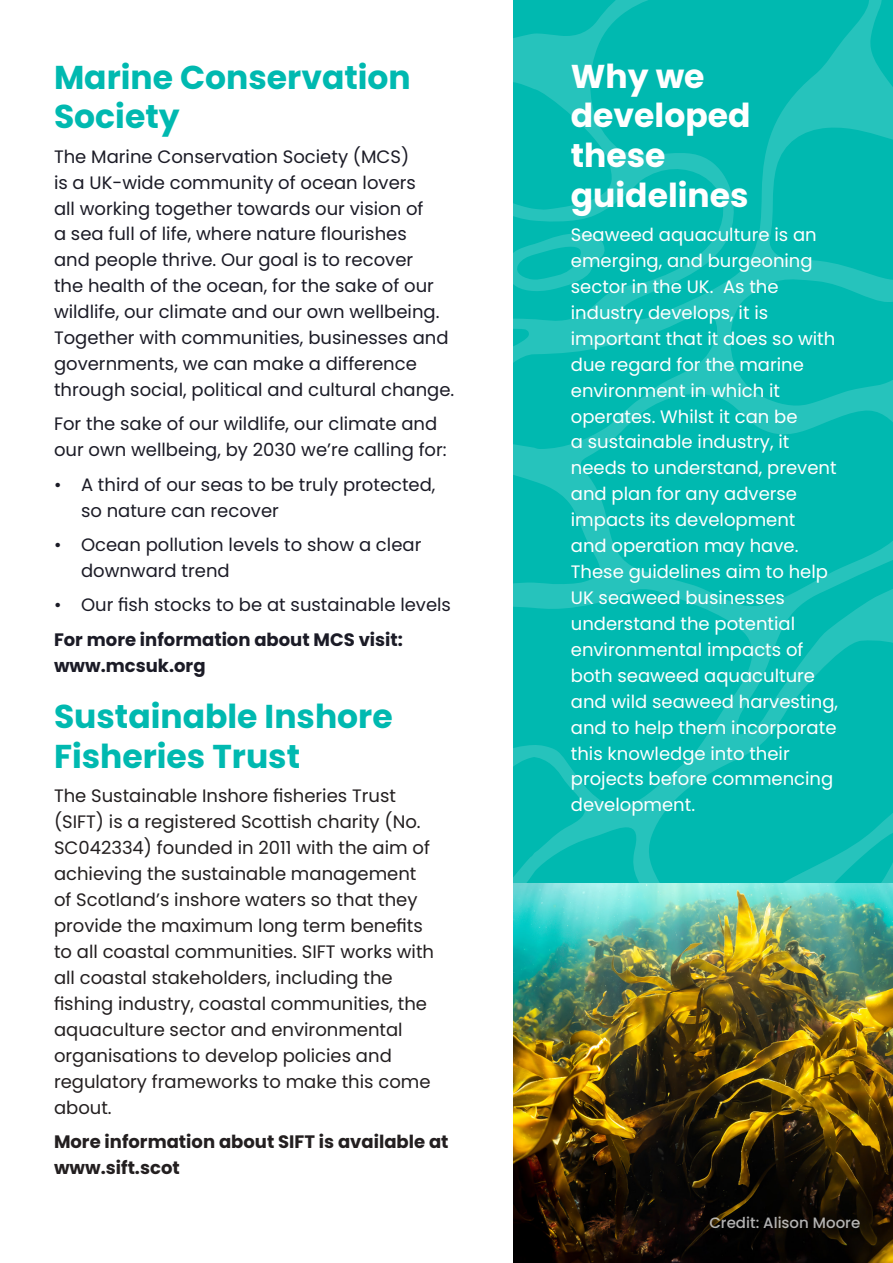
<style>
.page{position:relative;width:893px;height:1263px;background:#fff}
.page>*{position:absolute;margin:0;border:0;box-sizing:border-box;transform-origin:0 0}
.Heading{font:700 33px/39.6px "Poppins";color:#00b9b0}
.Heading-2{font:700 33px/39.6px "Poppins";color:#fff}
.t1{font:18px/26px "Poppins";color:#1b1b26}
.t2{font:18px/26px "Poppins";color:#fff}
.t3{font:18px/26px "Poppins";color:#231f20}
.t4{font:700 18px/26px "Poppins";color:#231f20}
.t5{font:700 18px/26px "Poppins";color:#1b1b26}
.t6{font:500 15px "Poppins";color:#fff}
</style>
<div class="page">
<svg style="left:513px;top:0;width:380px;height:883px;background:#08bbb2"></svg>
<img style="left:513px;top:883px;width:380px;height:380px">
<p class="Heading" style="left:54px;top:57px;width:358px">Marine Conservation<br>Society</p>
<p class="t1" style="left:54px;top:143px;width:402px">The Marine Conservation Society (MCS)<br>is a UK-wide community of ocean lovers<br>all working together towards our vision of<br>a sea full of life, where nature flourishes<br>and people thrive. Our goal is to recover<br>the health of the ocean, for the sake of our wildlife, our climate and our own wellbeing.<br>Together with communities, businesses and governments, we can make a difference through social, political and cultural change.</p>
<p class="t1" style="left:54px;top:411px;width:394px">For the sake of our wildlife, our climate and our own wellbeing, by 2030 we’re calling for:</p>
<p class="t1" style="left:81px;top:472px;width:356px;text-indent:-27px">• A third of our seas to be truly protected, so nature can recover</p>
<p class="t1" style="left:81px;top:532px;width:342px;text-indent:-27px">• Ocean pollution levels to show a clear downward trend</p>
<p class="t1" style="left:54px;top:592px;width:398px">• Our fish stocks to be at sustainable levels</p>
<p class="t5" style="left:54px;top:627px;width:351px">For more information about MCS visit: www.mcsuk.org</p>
<p class="Heading" style="left:54px;top:697px;width:340px">Sustainable Inshore<br>Fisheries Trust</p>
<p class="t3" style="left:54px;top:783px;width:382px">The Sustainable Inshore fisheries Trust (SIFT) is a registered Scottish charity (No.<br>SC042334) founded in 2011 with the aim of achieving the sustainable management of Scotland’s inshore waters so that they provide the maximum long term benefits to all coastal communities. SIFT works with all coastal stakeholders, including the fishing industry, coastal communities, the aquaculture sector and environmental organisations to develop policies and regulatory frameworks to make this come about.</p>
<p class="t4" style="left:54px;top:1129px;width:396px">More information about SIFT is available at www.sift.scot</p>
<p class="Heading-2" style="left:571px;top:57px;width:181px">Why we developed these guidelines</p>
<p class="t2" style="left:571px;top:222px;width:269px">Seaweed aquaculture is an emerging, and burgeoning sector in the UK. As the industry develops, it is important that it does so with due regard for the marine environment in which it operates. Whilst it can be<br>a sustainable industry, it needs to understand, prevent and plan for any adverse impacts its development<br>and operation may have.<br>These guidelines aim to help<br>UK seaweed businesses understand the potential environmental impacts of both seaweed aquaculture and wild seaweed harvesting, and to help them incorporate this knowledge into their projects before commencing development.</p>
<p class="t6" style="left:709px;top:1214px;width:152px">Credit: Alison Moore</p>
</div>
